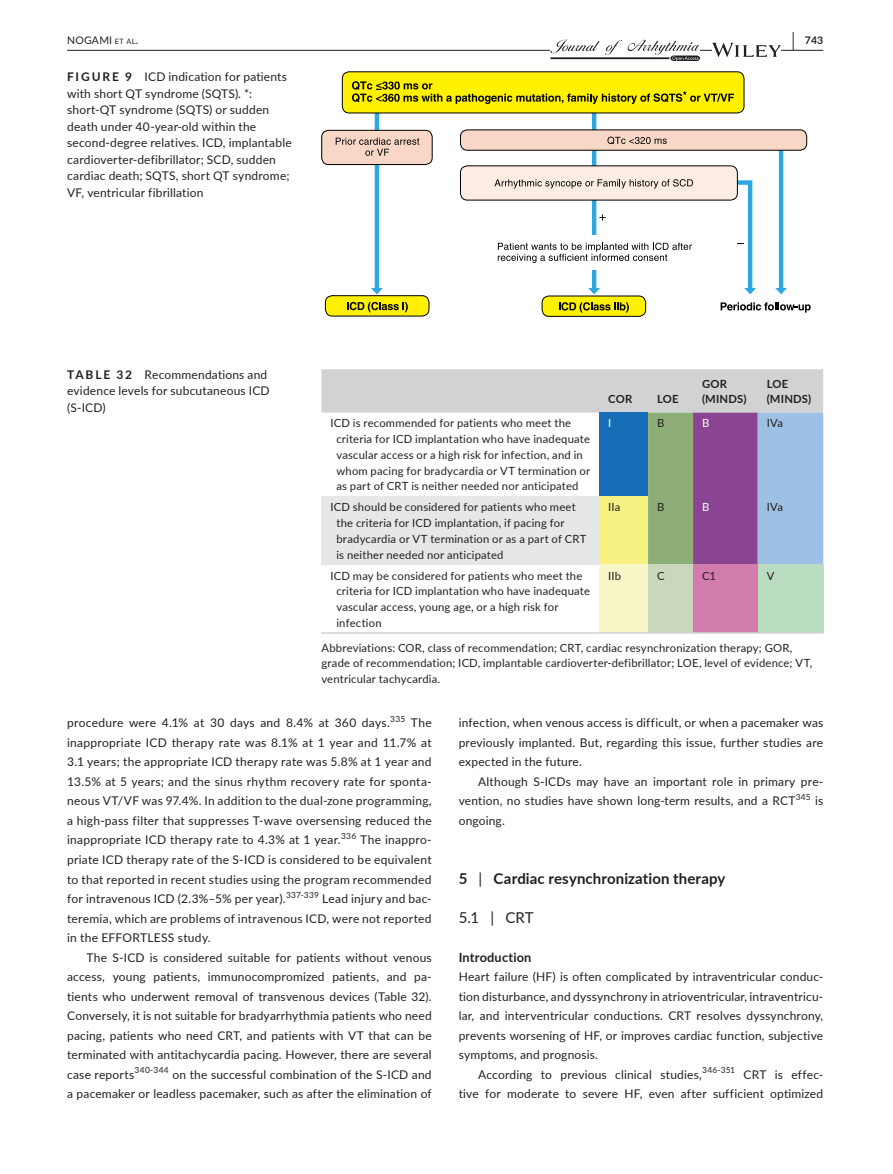
<style>
.page{position:relative;width:893px;height:1174px;background:#fff}
.page>*{position:absolute;margin:0;border:0;box-sizing:border-box;transform-origin:0 0}
.t1{font:700 19.5px "Lato";color:#231f20;scale:.48 1}
.t2{font:700 15px "Lato";letter-spacing:.01em;color:#231f20}
.t3{font:15px "Lato";color:#231f20}
.t4{font:700 12.75px "Lato";letter-spacing:.015em;color:#231f20}
.t5{font:12px/19.5px "Lato";letter-spacing:.015em;color:#231f20;text-align:justify}
.t6{font:11.25px/15.8px "Lato";letter-spacing:.015em;color:#231f20}
.t7{font:700 11.25px/15.8px "Lato";letter-spacing:.02em;color:#231f20}
.t8{font:11.25px "Lato";color:#fff}
.t9{font:10.5px "Lato";letter-spacing:.025em;color:#231f20}
.t10{font:700 10.5px "Lato";color:#231f20}
.t11{font:8.4px "Lato";color:#231f20}
.s1{font-size:7.35px}
.s2{font-weight:700}
.s3{font-weight:400}
</style>
<div class="page">
<hr style="left:67px;top:50px;width:756px;height:1px;background:#231f20">
<svg style="left:550px;top:40px;width:150px;height:21px"></svg>
<svg style="left:712px;top:43px;width:69px;height:14px"></svg>
<svg style="left:321px;top:369px;width:502px;height:195px"></svg>
<div style="left:321px;top:496px;width:278px;height:68px;background:#e6e7e9"></div>
<div style="left:599px;top:496px;width:49px;height:68px;background:#f6f182"></div>
<div style="left:599px;top:564px;width:49px;height:69px;background:#f6f6c7"></div>
<div style="left:648px;top:564px;width:45px;height:69px;background:#cad7bc"></div>
<div style="left:693px;top:564px;width:65px;height:69px;background:#d27cab"></div>
<div style="left:758px;top:564px;width:65px;height:69px;background:#b9dbbf"></div>
<hr style="left:321px;top:632px;width:278px;height:1px;background:#d1d2d4">
<hr style="left:599px;top:632px;width:49px;height:1px;background:#d1d2d4">
<hr style="left:648px;top:632px;width:45px;height:1px;background:#d1d2d4">
<hr style="left:693px;top:632px;width:65px;height:1px;background:#d1d2d4">
<hr style="left:758px;top:632px;width:65px;height:1px;background:#d1d2d4">
<hr style="left:375px;top:111px;width:4px;height:178px;background:#2ea7e0">
<svg style="left:371px;top:288px;width:12px;height:6px"></svg>
<div style="left:322px;top:130px;width:110px;height:34px;background:#f8d7c6;border-radius:7px"></div>
<svg style="left:336px;top:138px;width:83px;height:18px"></svg>
<div style="left:321px;top:130px;width:111px;height:35px;border:1px solid #000;border-radius:7px"></div>
<div style="left:325px;top:296px;width:104px;height:20px;background:#fff100;border-radius:7px"></div>
<svg style="left:347px;top:302px;width:61px;height:10px"></svg>
<div style="left:325px;top:295px;width:104px;height:21px;border:1px solid #000;border-radius:7px"></div>
<div style="left:542px;top:296px;width:104px;height:20px;background:#fff100;border-radius:7px"></div>
<svg style="left:559px;top:302px;width:70px;height:11px"></svg>
<div style="left:542px;top:296px;width:104px;height:20px;border:1px solid #000;border-radius:7px"></div>
<svg style="left:721px;top:302px;width:90px;height:11px"></svg>
<hr style="left:592px;top:109px;width:4px;height:180px;background:#2ea7e0">
<hr style="left:779px;top:142px;width:4px;height:147px;background:#2ea7e0">
<svg style="left:775px;top:288px;width:12px;height:6px"></svg>
<div style="left:460px;top:130px;width:347px;height:20px;background:#f8d7c6;border-radius:7px"></div>
<svg style="left:607px;top:137px;width:60px;height:7px"></svg>
<div style="left:460px;top:130px;width:347px;height:20px;border:1px solid #000;border-radius:7px"></div>
<div style="left:460px;top:166px;width:277px;height:34px;background:#fcece3;border-radius:7px"></div>
<div style="left:460px;top:166px;width:278px;height:34px;border:1px solid #000;border-radius:7px"></div>
<svg style="left:494px;top:178px;width:262px;height:116px"></svg>
<div style="left:342px;top:72px;width:402px;height:41px;background:#fff100;border-radius:7px"></div>
<svg style="left:352px;top:81px;width:382px;height:23px"></svg>
<div style="left:342px;top:72px;width:402px;height:41px;border:1px solid #000;border-radius:7px"></div>
<h1 class="t1" style="left:792px;top:25px;width:7px">|</h1>
<p class="t9" style="left:67px;top:33px;width:73px">NOGAMI <span class="s1">et al</span>.</p>
<p class="t10" style="left:805px;top:33px;width:20px">743</p>
<p class="t5" style="left:67px;top:68px;width:226px;line-height:16.5px;text-align:left"><span class="s2">FIGURE 9</span> ICD indication for patients with short QT syndrome (SQTS). *: short-QT syndrome (SQTS) or sudden death under 40-year-old within the second-degree relatives. ICD, implantable cardioverter-defibrillator; SCD, sudden cardiac death; SQTS, short QT syndrome; VF, ventricular fibrillation</p>
<p class="t5" style="left:67px;top:366px;width:204px;line-height:16.5px;text-align:left"><span class="s2">TABLE 32</span> Recommendations and evidence levels for subcutaneous ICD (S-ICD)</p>
<p class="t7" style="left:608px;top:391px;width:26px">COR</p>
<p class="t7" style="left:657px;top:391px;width:23px">LOE</p>
<p class="t7" style="left:702px;top:375px;width:46px">GOR (MINDS)</p>
<p class="t7" style="left:767px;top:375px;width:46px">LOE (MINDS)</p>
<p class="t6" style="left:336px;top:415px;width:255px;text-indent:-6px">ICD is recommended for patients who meet the criteria for ICD implantation who have inadequate vascular access or a high risk for infection, and in whom pacing for bradycardia or VT termination or as part of CRT is neither needed nor anticipated</p>
<p class="t8" style="left:608px;top:415px;width:5px">I</p>
<p class="t6" style="left:657px;top:415px;width:9px">B</p>
<p class="t8" style="left:702px;top:415px;width:9px">B</p>
<p class="t6" style="left:767px;top:415px;width:18px">IVa</p>
<p class="t6" style="left:336px;top:499px;width:251px;text-indent:-6px">ICD should be considered for patients who meet the criteria for ICD implantation, if pacing for bradycardia or VT termination or as a part of CRT is neither needed nor anticipated</p>
<p class="t6" style="left:608px;top:499px;width:14px">IIa</p>
<p class="t6" style="left:657px;top:499px;width:9px">B</p>
<p class="t8" style="left:702px;top:499px;width:9px">B</p>
<p class="t6" style="left:767px;top:499px;width:18px">IVa</p>
<p class="t6" style="left:336px;top:567px;width:255px;text-indent:-6px">ICD may be considered for patients who meet the criteria for ICD implantation who have inadequate vascular access, young age, or a high risk for infection</p>
<p class="t6" style="left:608px;top:567px;width:14px">IIb</p>
<p class="t6" style="left:657px;top:567px;width:9px">C</p>
<p class="t6" style="left:702px;top:567px;width:15px">C1</p>
<p class="t6" style="left:767px;top:567px;width:9px">V</p>
<p class="t6" style="left:321px;top:639px;width:492px">Abbreviations: COR, class of recommendation; CRT, cardiac resynchronization therapy; GOR, grade of recommendation; ICD, implantable cardioverter-defibrillator; LOE, level of evidence; VT, ventricular tachycardia.</p>
<p class="t5" style="left:67px;top:713px;width:324px">procedure were 4.1% at 30 days and 8.4% at 360 days.</p>
<p class="t11" style="left:390px;top:713px;width:17px">335</p>
<p class="t5" style="left:67px;top:713px;width:366px;text-indent:344px">The inappropriate ICD therapy rate was 8.1% at 1 year and 11.7% at 3.1 years; the appropriate ICD therapy rate was 5.8% at 1 year and 13.5% at 5 years; and the sinus rhythm recovery rate for sponta&shy;neous VT/VF was 97.4%. In addition to the dual-zone programming, a high-pass filter that suppresses T-wave oversensing reduced the inappropriate ICD therapy rate to 4.3% at 1 year.<sup>336</sup> The inappro&shy;priate ICD therapy rate of the S-ICD is considered to be equivalent to that reported in recent studies using the program recommended for intravenous ICD (2.3%–5% per year).<sup>337-339</sup> Lead injury and bac&shy;teremia, which are problems of intravenous ICD, were not reported in the EFFORTLESS study.</p>
<p class="t5" style="left:67px;top:947px;width:366px;text-indent:20px">The S-ICD is considered suitable for patients without venous access, young patients, immunocompromized patients, and pa&shy;tients who underwent removal of transvenous devices (Table 32).<br>Conversely, it is not suitable for bradyarrhythmia patients who need pacing, patients who need CRT, and patients with VT that can be terminated with antitachycardia pacing. However, there are several case reports<sup>340-344</sup> on the successful combination of the S-ICD and a pacemaker or leadless pacemaker, such as after the elimination of</p>
<p class="t5" style="left:459px;top:713px;width:366px">infection, when venous access is difficult, or when a pacemaker was previously implanted. But, regarding this issue, further studies are expected in the future.</p>
<p class="t5" style="left:459px;top:771px;width:366px;text-indent:20px">Although S-ICDs may have an important role in primary pre&shy;vention, no studies have shown long-term results, and a RCT<sup>345</sup> is ongoing.</p>
<p class="t2" style="left:459px;top:867px;width:268px">5 <span class="s3">|</span> Cardiac resynchronization therapy</p>
<p class="t3" style="left:459px;top:906px;width:76px">5.1 | CRT</p>
<p class="t4" style="left:459px;top:947px;width:74px">Introduction</p>
<p class="t5" style="left:459px;top:966px;width:366px">Heart failure (HF) is often complicated by intraventricular conduc&shy;tion disturbance, and dyssynchrony in atrioventricular, intraventricu&shy;lar, and interventricular conductions. CRT resolves dyssynchrony, prevents worsening of HF, or improves cardiac function, subjective symptoms, and prognosis.</p>
<p class="t5" style="left:459px;top:1064px;width:366px;text-align:right">According to previous clinical studies,<sup>346-351</sup> CRT is effec&shy;tive for moderate to severe HF, even after sufficient optimized</p>
</div>
